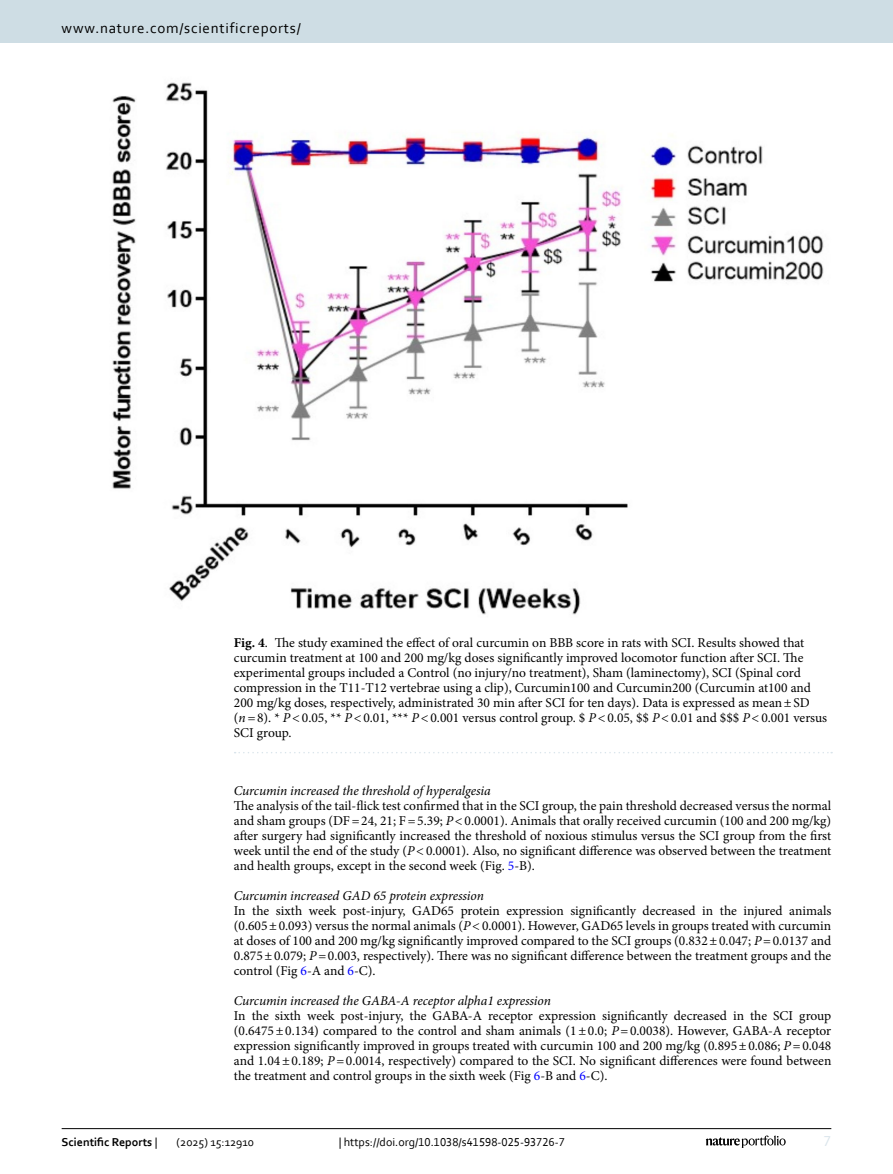
<style>
.page{position:relative;width:893px;height:1174px;background:#fff}
.page>*{position:absolute;margin:0;border:0;box-sizing:border-box;transform-origin:0 0}
.t1{font:15px "Corbel";letter-spacing:.05em;color:#000}
.t2{font:15px "Corbel";color:#d9e4eb}
.Body_Text{font:13.5px/15px "Minion Pro";color:#000;text-align:justify}
.Figure_Caption{font:13.5px/15px "Minion Pro";color:#000}
.Head_3{font:italic 13.5px "Minion Pro";letter-spacing:-.01em;color:#000}
.t3{font:12px "Corbel";color:#000}
.t4{font:700 12px "Corbel";color:#000}
.s1{font-weight:700}
.s2{font-style:italic}
.s3{color:#00f}
.s4{font-weight:400}
</style>
<div class="page">
<img style="left:112px;top:82px;width:712px;height:533px">
<svg style="left:235px;top:752px;width:597px;height:1px"></svg>
<hr style="left:62px;top:1128px;width:769px;height:1px;background:#000">
<svg style="left:706px;top:1135px;width:80px;height:12px"></svg>
<div style="left:0;top:0;width:893px;height:43px;background:#cedde4"></div>
<p class="t1" style="left:62px;top:18px;width:241px">www.nature.com/scientificreports/</p>
<p class="Figure_Caption" style="left:234px;top:635px;width:595px"><span class="s1">Fig. 4</span>. The study examined the effect of oral curcumin on BBB score in rats with SCI. Results showed that curcumin treatment at 100 and 200 mg/kg doses significantly improved locomotor function after SCI. The experimental groups included a Control (no injury/no treatment), Sham (laminectomy), SCI (Spinal cord compression in the T11-T12 vertebrae using a clip), Curcumin100 and Curcumin200 (Curcumin at100 and 200 mg/kg doses, respectively, administrated 30 min after SCI for ten days). Data is expressed as mean±SD (<span class="s2">n=</span>8). * <span class="s2">P&lt;</span>0.05, ** <span class="s2">P&lt;</span>0.01, *** <span class="s2">P&lt;</span>0.001 versus control group. $ <span class="s2">P&lt;</span>0.05, $$ <span class="s2">P&lt;</span>0.01 and $$$ <span class="s2">P&lt;</span>0.001 versus SCI group.</p>
<p class="Head_3" style="left:234px;top:781px;width:258px">Curcumin increased the threshold of hyperalgesia</p>
<p class="Body_Text" style="left:234px;top:798px;width:599px">The analysis of the tail-flick test confirmed that in the SCI group, the pain threshold decreased versus the normal and sham groups (DF=24, 21; F=5.39; <span class="s2">P&lt;</span>0.0001). Animals that orally received curcumin (100 and 200 mg/kg) after surgery had significantly increased the threshold of noxious stimulus versus the SCI group from the first week until the end of the study (<span class="s2">P&lt;</span>0.0001). Also, no significant difference was observed between the treatment and health groups, except in the second week (Fig. <span class="s3">5</span>-B).</p>
<p class="Head_3" style="left:234px;top:886px;width:251px">Curcumin increased GAD 65 protein expression</p>
<p class="Body_Text" style="left:234px;top:903px;width:599px">In the sixth week post-injury, GAD65 protein expression significantly decreased in the injured animals (0.605±0.093) versus the normal animals (<span class="s2">P&lt;</span>0.0001). However, GAD65 levels in groups treated with curcumin at doses of 100 and 200 mg/kg significantly improved compared to the SCI groups (0.832±0.047; <span class="s2">P</span>=0.0137 and 0.875±0.079; <span class="s2">P</span>=0.003, respectively). There was no significant difference between the treatment groups and the control (Fig <span class="s3">6</span>-A and <span class="s3">6</span>-C).</p>
<p class="Head_3" style="left:234px;top:991px;width:319px">Curcumin increased the GABA-A receptor alpha1 expression</p>
<p class="Body_Text" style="left:234px;top:1008px;width:599px">In the sixth week post-injury, the GABA-A receptor expression significantly decreased in the SCI group (0.6475±0.134) compared to the control and sham animals (1±0.0; <span class="s2">P</span>=0.0038). However, GABA-A receptor expression significantly improved in groups treated with curcumin 100 and 200 mg/kg (0.895±0.086; <span class="s2">P</span>=0.048 and 1.04±0.189; <span class="s2">P</span>=0.0014, respectively) compared to the SCI. No significant differences were found between the treatment and control groups in the sixth week (Fig <span class="s3">6</span>-B and <span class="s3">6</span>-C).</p>
<p class="t4" style="left:62px;top:1134px;width:97px">Scientific Reports <span class="s4">|</span></p>
<p class="t3" style="left:177px;top:1134px;width:79px">(2025) 15:12910</p>
<p class="t3" style="left:339px;top:1134px;width:228px">| https://doi.org/10.1038/s41598-025-93726-7</p>
<p class="t2" style="left:824px;top:1132px;width:9px">7</p>
</div>
